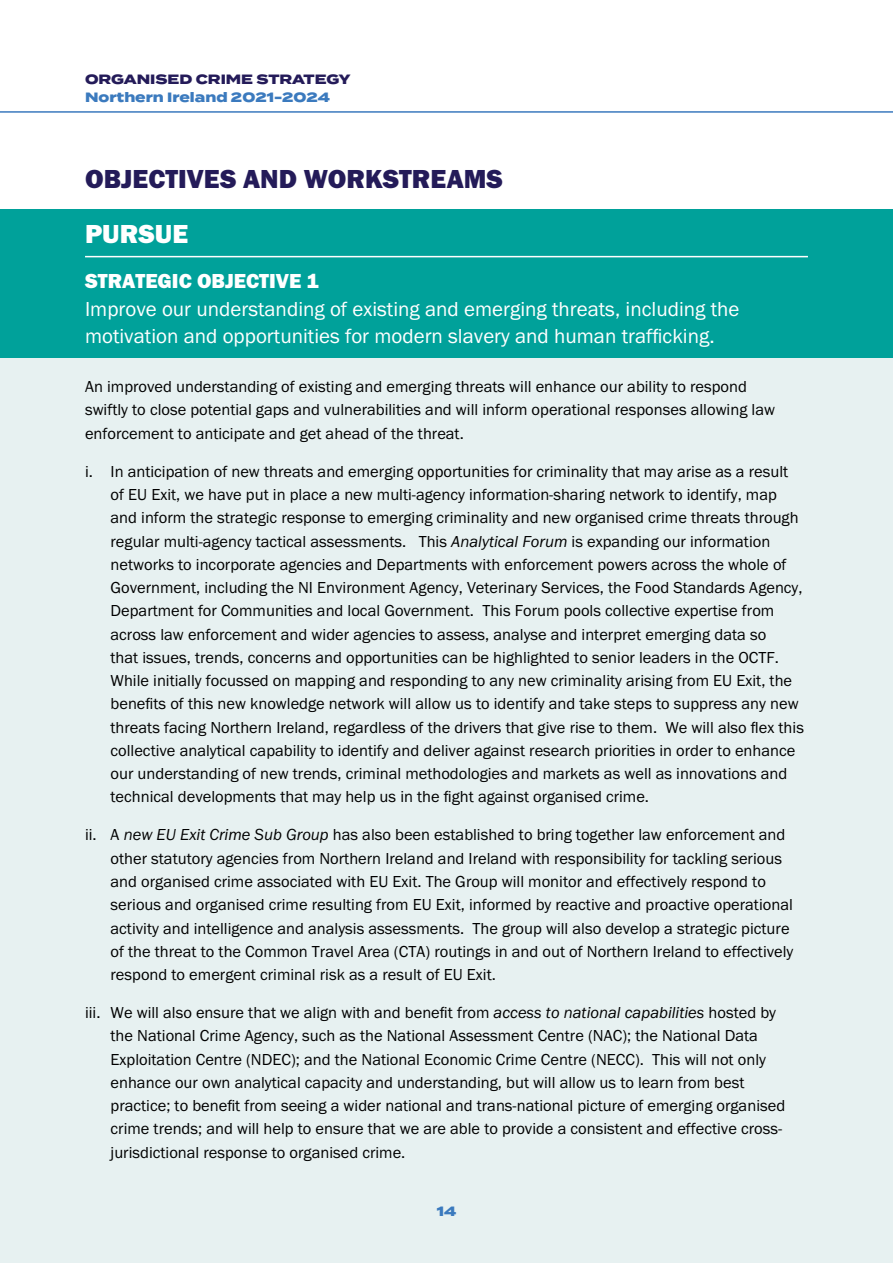
<style>
.page{position:relative;width:893px;height:1263px;background:#fff}
.page>*{position:absolute;margin:0;border:0;box-sizing:border-box;transform-origin:0 0}
.H2_-_Head{font:27px "Franklin Gothic URW Hea";color:#241b59}
.H3_-_Sub_Head{font:27px "Franklin Gothic URW Hea";color:#fff}
.P_-_Leadin{font:21px/27.8px "Franklin Gothic URW Boo";color:#fff}
.P_-_Body{font:16.5px/23.2px "Franklin Gothic URW Boo";color:#000}
.t1{font:800 13.5px "Termina";color:#3b7abe}
.t2{font:800 13.5px "Termina";color:#241b59}
.s1{font-family:"Franklin Gothic URW Hea"}
.s2{font-family:"Franklin Gothic URW Boo Ita"}
</style>
<div class="page">
<div style="left:0;top:209px;width:893px;height:1054px;background:#e7f1f1"></div>
<div style="left:0;top:209px;width:893px;height:149px;background:#00a19a"></div>
<hr style="left:85px;top:256px;width:723px;height:1px;background:#fff">
<svg style="left:0;top:111px;width:893px;height:2px;background:#6b9acd"></svg>
<p class="t2" style="left:85px;top:69px;width:267px">ORGANISED CRIME STRATEGY</p>
<p class="t1" style="left:85px;top:87px;width:247px">Northern Ireland 2021-2024</p>
<h2 class="H2_-_Head" style="left:85px;top:162px;width:419px">OBJECTIVES AND WORKSTREAMS</h2>
<h3 class="H3_-_Sub_Head" style="left:85px;top:217px;width:105px">PURSUE</h3>
<p class="P_-_Leadin" style="left:85px;top:267px;width:656px"><span class="s1">STRATEGIC OBJECTIVE 1<br></span>Improve our understanding of existing and emerging threats, including the motivation and opportunities for modern slavery and human trafficking.</p>
<p class="P_-_Body" style="left:85px;top:375px;width:691px">An improved understanding of existing and emerging threats will enhance our ability to respond swiftly to close potential gaps and vulnerabilities and will inform operational responses allowing law enforcement to anticipate and get ahead of the threat.</p>
<p class="P_-_Body" style="left:111px;top:459px;width:695px;text-indent:-26px">i. In anticipation of new threats and emerging opportunities for criminality that may arise as a result of EU Exit, we have put in place a new multi-agency information-sharing network to identify, map and inform the strategic response to emerging criminality and new organised crime threats through regular multi-agency tactical assessments. This <span class="s2">Analytical Forum</span> is expanding our information networks to incorporate agencies and Departments with enforcement powers across the whole of Government, including the NI Environment Agency, Veterinary Services, the Food Standards Agency, Department for Communities and local Government. This Forum pools collective expertise from across law enforcement and wider agencies to assess, analyse and interpret emerging data so<br>that issues, trends, concerns and opportunities can be highlighted to senior leaders in the OCTF.<br>While initially focussed on mapping and responding to any new criminality arising from EU Exit, the benefits of this new knowledge network will allow us to identify and take steps to suppress any new threats facing Northern Ireland, regardless of the drivers that give rise to them. We will also flex this collective analytical capability to identify and deliver against research priorities in order to enhance our understanding of new trends, criminal methodologies and markets as well as innovations and technical developments that may help us in the fight against organised crime.</p>
<p class="P_-_Body" style="left:111px;top:823px;width:684px;text-indent:-26px">ii. A <span class="s2">new EU Exit Crime Sub Group</span> has also been established to bring together law enforcement and other statutory agencies from Northern Ireland and Ireland with responsibility for tackling serious and organised crime associated with EU Exit. The Group will monitor and effectively respond to serious and organised crime resulting from EU Exit, informed by reactive and proactive operational activity and intelligence and analysis assessments. The group will also develop a strategic picture of the threat to the Common Travel Area (CTA) routings in and out of Northern Ireland to effectively respond to emergent criminal risk as a result of EU Exit.</p>
<p class="P_-_Body" style="left:111px;top:1001px;width:676px;text-indent:-26px">iii. We will also ensure that we align with and benefit from <span class="s2">access to national capabilities</span> hosted by the National Crime Agency, such as the National Assessment Centre (NAC); the National Data Exploitation Centre (NDEC); and the National Economic Crime Centre (NECC). This will not only enhance our own analytical capacity and understanding, but will allow us to learn from best practice; to benefit from seeing a wider national and trans-national picture of emerging organised crime trends; and will help to ensure that we are able to provide a consistent and effective cross&shy;jurisdictional response to organised crime.</p>
<p class="t1" style="left:437px;top:1201px;width:21px">14</p>
</div>
